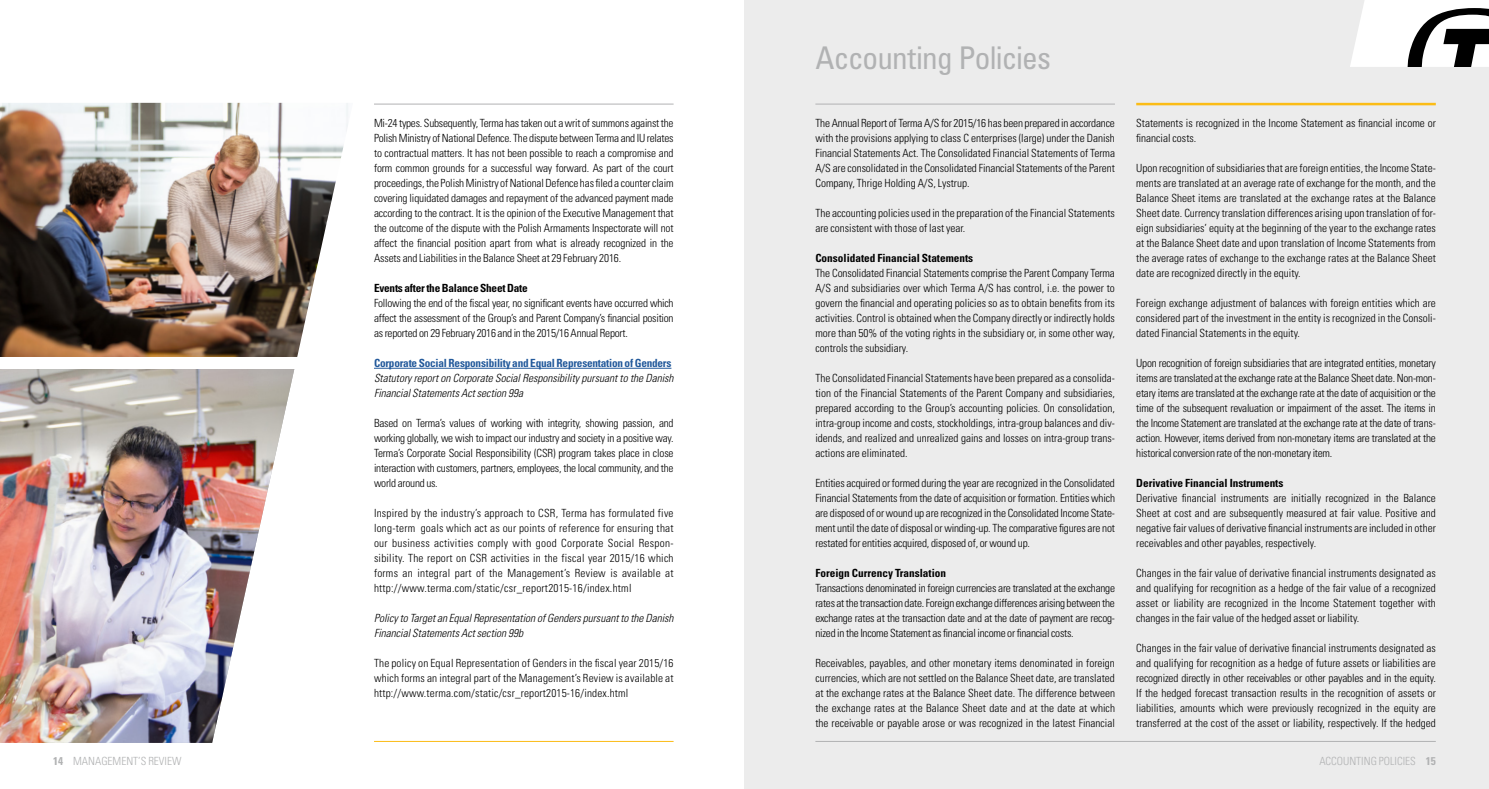
<style>
.page{position:relative;width:1489px;height:789px;background:#fff}
.page>*{position:absolute;margin:0;border:0;box-sizing:border-box;transform-origin:0 0}
.t1{font:condensed 31.25px "Univers LT Std";letter-spacing:-.025em;color:#b1b2b3}
.t2{font:300 condensed 11.25px/15px "Univers LT Std";color:#000;text-align:justify}
.t3{font:italic 300 condensed 11.25px/15px "Univers LT Std";color:#000}
.t4{font:700 condensed 11.25px "Univers LT Std";color:#000}
.t5{font:700 condensed 11.25px "Univers LT Std";letter-spacing:-.02em;color:#22599b}
.t6{font:300 condensed 11.25px "Univers LT Std";color:#b1b2b3}
.t7{font:700 condensed 11.25px "Univers LT Std";letter-spacing:-.02em;color:#000}
.s1{font-weight:700}
</style>
<div class="page">
<div style="left:744px;top:0;width:744px;height:788px;background:#ececec"></div>
<svg style="left:1350px;top:0;width:138px;height:67px;background:#c4c4c4"></svg>
<hr style="left:374px;top:741px;width:299px;height:1px;background:#fbbc16">
<hr style="left:815px;top:741px;width:620px;height:1px;background:#b1b2b3">
<hr style="left:815px;top:104px;width:299px;height:1px;background:#b1b2b3">
<hr style="left:1136px;top:103px;width:299px;height:2px;background:#fbbc16">
<hr style="left:374px;top:104px;width:299px;height:1px;background:#b1b2b3">
<hr style="left:374px;top:368px;width:297px;height:1px;background:#22599b">
<img style="left:0;top:103px;width:348px;height:254px">
<img style="left:0;top:369px;width:294px;height:373px">
<p class="t2" style="left:374px;top:115px;width:301px">Mi-24 types. Subsequently, Terma has taken out a writ of summons against the Polish Ministry of National Defence. The dispute between Terma and IU relates to contractual matters. It has not been possible to reach a compromise and form common grounds for a successful way forward. As part of the court proceedings, the Polish Ministry of National Defence has filed a counter claim covering liquidated damages and repayment of the advanced payment made according to the contract. It is the opinion of the Executive Management that the outcome of the dispute with the Polish Armaments Inspectorate will not affect the financial position apart from what is already recognized in the Assets and Liabilities in the Balance Sheet at 29 February 2016.</p>
<p class="t7" style="left:374px;top:281px;width:155px">Events after the Balance Sheet Date</p>
<p class="t2" style="left:374px;top:295px;width:301px">Following the end of the fiscal year, no significant events have occurred which affect the assessment of the Group’s and Parent Company’s financial position as reported on 29 February 2016 and in the 2015/16 Annual Report.</p>
<p class="t5" style="left:374px;top:356px;width:299px">Corporate Social Responsibility and Equal Representation of Genders</p>
<p class="t3" style="left:374px;top:370px;width:301px">Statutory report on Corporate Social Responsibility pursuant to the Danish<br>Financial Statements Act section 99a</p>
<p class="t2" style="left:374px;top:415px;width:301px">Based on Terma’s values of working with integrity, showing passion, and working globally, we wish to impact our industry and society in a positive way.<br>Terma’s Corporate Social Responsibility (CSR) program takes place in close interaction with customers, partners, employees, the local community, and the world around us.</p>
<p class="t2" style="left:374px;top:505px;width:301px">Inspired by the industry’s approach to CSR, Terma has formulated five long-term goals which act as our points of reference for ensuring that our business activities comply with good Corporate Social Respon&shy;sibility. The report on CSR activities in the fiscal year 2015/16 which forms an integral part of the Management’s Review is available at http://www.terma.com/static/csr_report2015-16/index.html</p>
<p class="t3" style="left:374px;top:610px;width:301px">Policy to Target an Equal Representation of Genders pursuant to the Danish<br>Financial Statements Act section 99b</p>
<p class="t2" style="left:374px;top:655px;width:301px">The policy on Equal Representation of Genders in the fiscal year 2015/16 which forms an integral part of the Management’s Review is available at http://www.terma.com/static/csr_report2015-16/index.html</p>
<h1 class="t1" style="left:815px;top:38px;width:237px">Accounting Policies</h1>
<p class="t2" style="left:815px;top:115px;width:301px">The Annual Report of Terma A/S for 2015/16 has been prepared in accordance with the provisions applying to class C enterprises (large) under the Danish Financial Statements Act. The Consolidated Financial Statements of Terma A/S are consolidated in the Consolidated Financial Statements of the Parent Company, Thrige Holding A/S, Lystrup.</p>
<p class="t2" style="left:815px;top:205px;width:301px">The accounting policies used in the preparation of the Financial Statements are consistent with those of last year.</p>
<p class="t4" style="left:815px;top:251px;width:159px">Consolidated Financial Statements</p>
<p class="t2" style="left:815px;top:265px;width:301px">The Consolidated Financial Statements comprise the Parent Company Terma A/S and subsidiaries over which Terma A/S has control, i.e. the power to govern the financial and operating policies so as to obtain benefits from its activities. Control is obtained when the Company directly or indirectly holds more than 50% of the voting rights in the subsidiary or, in some other way, controls the subsidiary.</p>
<p class="t2" style="left:815px;top:370px;width:301px">The Consolidated Financial Statements have been prepared as a consolida - tion of the Financial Statements of the Parent Company and subsidiaries, prepared according to the Group’s accounting policies. On consolidation, intra-group income and costs, stockholdings, intra-group balances and div - idends, and realized and unrealized gains and losses on intra-group trans - actions are eliminated.</p>
<p class="t2" style="left:815px;top:475px;width:301px">Entities acquired or formed during the year are recognized in the Consolidated Financial Statements from the date of acquisition or formation. Entities which are disposed of or wound up are recognized in the Consolidated Income State - ment until the date of disposal or winding-up. The comparative figures are not restated for entities acquired, disposed of, or wound up.</p>
<p class="t4" style="left:815px;top:566px;width:132px">Foreign Currency Translation</p>
<p class="t2" style="left:815px;top:580px;width:301px">Transactions denominated in foreign currencies are translated at the exchange rates at the transaction date. Foreign exchange differences arising between the exchange rates at the transaction date and at the date of payment are recog - nized in the Income Statement as financial income or financial costs.</p>
<p class="t2" style="left:815px;top:655px;width:301px">Receivables, payables, and other monetary items denominated in foreign currencies, which are not settled on the Balance Sheet date, are translated at the exchange rates at the Balance Sheet date. The difference between the exchange rates at the Balance Sheet date and at the date at which the receivable or payable arose or was recognized in the latest Financial</p>
<p class="t2" style="left:1136px;top:115px;width:301px">Statements is recognized in the Income Statement as financial income or financial costs.</p>
<p class="t2" style="left:1136px;top:160px;width:301px">Upon recognition of subsidiaries that are foreign entities, the Income State - ments are translated at an average rate of exchange for the month, and the Balance Sheet items are translated at the exchange rates at the Balance Sheet date. Currency translation differences arising upon translation of for - eign subsidiaries’ equity at the beginning of the year to the exchange rates at the Balance Sheet date and upon translation of Income Statements from the average rates of exchange to the exchange rates at the Balance Sheet date are recognized directly in the equity.</p>
<p class="t2" style="left:1136px;top:295px;width:301px">Foreign exchange adjustment of balances with foreign entities which are considered part of the investment in the entity is recognized in the Consoli - dated Financial Statements in the equity.</p>
<p class="t2" style="left:1136px;top:355px;width:301px">Upon recognition of foreign subsidiaries that are integrated entities, monetary items are translated at the exchange rate at the Balance Sheet date. Non-mon - etary items are translated at the exchange rate at the date of acquisition or the time of the subsequent revaluation or impairment of the asset. The items in the Income Statement are translated at the exchange rate at the date of trans - action. However, items derived from non-monetary items are translated at the historical conversion rate of the non-monetary item.</p>
<p class="t4" style="left:1136px;top:476px;width:149px">Derivative Financial Instruments</p>
<p class="t2" style="left:1136px;top:490px;width:301px">Derivative financial instruments are initially recognized in the Balance Sheet at cost and are subsequently measured at fair value. Positive and negative fair values of derivative financial instruments are included in other receivables and other payables, respectively.</p>
<p class="t2" style="left:1136px;top:565px;width:301px">Changes in the fair value of derivative financial instruments designated as and qualifying for recognition as a hedge of the fair value of a recognized asset or liability are recognized in the Income Statement together with changes in the fair value of the hedged asset or liability.</p>
<p class="t2" style="left:1136px;top:640px;width:301px">Changes in the fair value of derivative financial instruments designated as and qualifying for recognition as a hedge of future assets or liabilities are recognized directly in other receivables or other payables and in the equity.<br>If the hedged forecast transaction results in the recognition of assets or liabilities, amounts which were previously recognized in the equity are transferred at the cost of the asset or liability, respectively. If the hedged</p>
<p class="t6" style="left:53px;top:754px;width:130px"><span class="s1">14</span> MANAGEMENT’S REVIEW</p>
<p class="t6" style="left:1319px;top:754px;width:118px">ACCOUNTING POLICIES <span class="s1">15</span></p>
</div>
